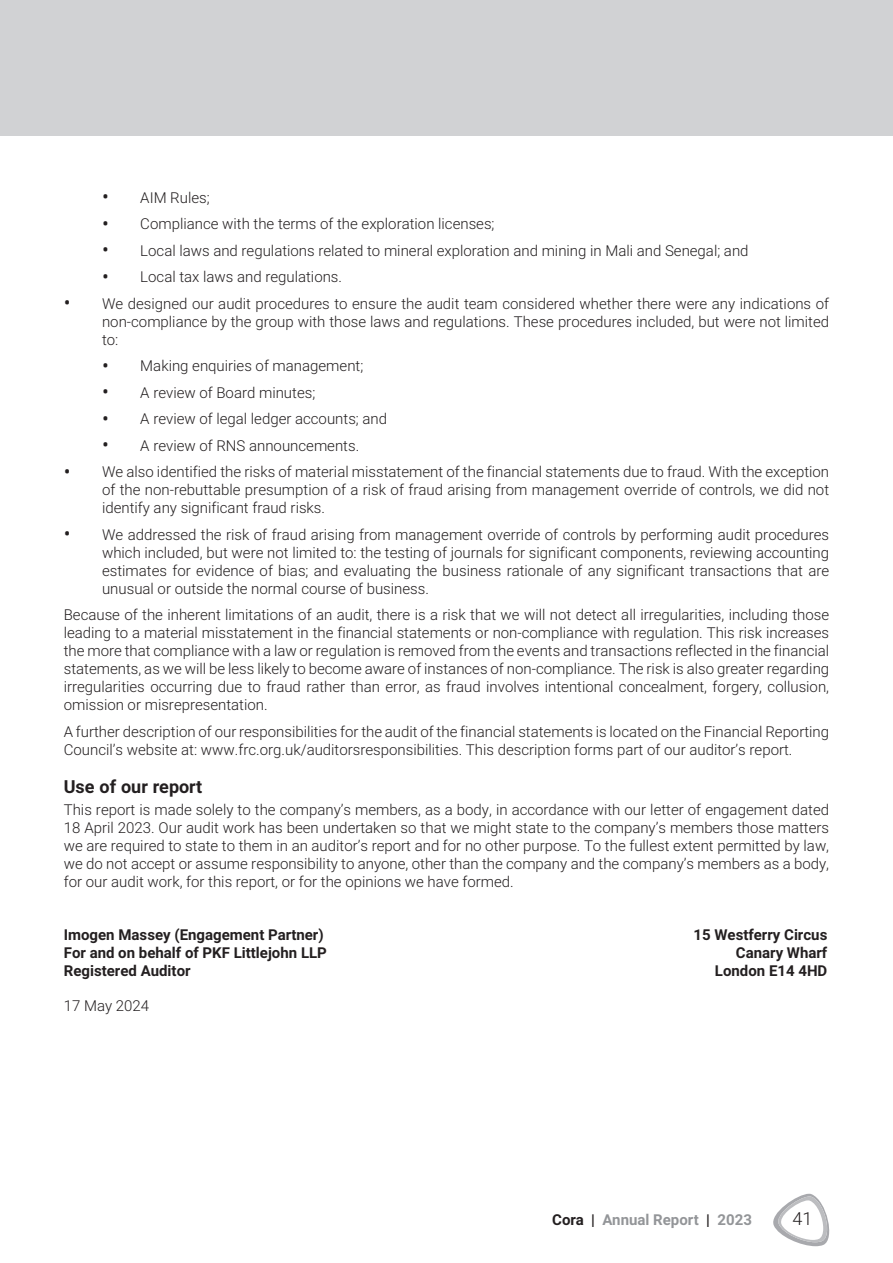
<style>
.page{position:relative;width:893px;height:1263px;background:#fff}
.page>*{position:absolute;margin:0;border:0;box-sizing:border-box;transform-origin:0 0}
.HEADING_1{font:700 18px "Roboto";color:#231f20}
.t1{font:300 18px "Roboto";color:#231f20}
.TEXT{font:300 15px/18px "Roboto";color:#231f20;text-align:justify}
.TEXT-2{font:700 15px "Roboto";color:#231f20}
.t2{font:700 15px "Roboto";color:#939598}
.s1{font-size:21px}
.s2{color:#231f20}
</style>
<div class="page">
<div style="left:0;top:0;width:893px;height:136px;background:#d1d2d4"></div>
<svg style="left:773px;top:1194px;width:56px;height:52px"></svg>
<p class="TEXT" style="left:102px;top:188px;width:109px"><span class="s1">•</span> AIM Rules;</p>
<p class="TEXT" style="left:102px;top:214px;width:394px"><span class="s1">•</span> Compliance with the terms of the exploration licenses;</p>
<p class="TEXT" style="left:102px;top:241px;width:648px"><span class="s1">•</span> Local laws and regulations related to mineral exploration and mining in Mali and Senegal; and</p>
<p class="TEXT" style="left:102px;top:267px;width:242px"><span class="s1">•</span> Local tax laws and regulations.</p>
<p class="TEXT" style="left:102px;top:294px;width:729px;text-indent:-38px"><span class="s1">•</span> We designed our audit procedures to ensure the audit team considered whether there were any indications of non-compliance by the group with those laws and regulations. These procedures included, but were not limited to:</p>
<p class="TEXT" style="left:102px;top:356px;width:263px"><span class="s1">•</span> Making enquiries of management;</p>
<p class="TEXT" style="left:102px;top:383px;width:215px"><span class="s1">•</span> A review of Board minutes;</p>
<p class="TEXT" style="left:102px;top:409px;width:287px"><span class="s1">•</span> A review of legal ledger accounts; and</p>
<p class="TEXT" style="left:102px;top:436px;width:259px"><span class="s1">•</span> A review of RNS announcements.</p>
<p class="TEXT" style="left:102px;top:462px;width:729px;text-indent:-38px"><span class="s1">•</span> We also identified the risks of material misstatement of the financial statements due to fraud. With the exception of the non-rebuttable presumption of a risk of fraud arising from management override of controls, we did not identify any significant fraud risks.</p>
<p class="TEXT" style="left:102px;top:525px;width:729px;text-indent:-38px"><span class="s1">•</span> We addressed the risk of fraud arising from management override of controls by performing audit procedures which included, but were not limited to: the testing of journals for significant components, reviewing accounting estimates for evidence of bias; and evaluating the business rationale of any significant transactions that are unusual or outside the normal course of business.</p>
<p class="TEXT" style="left:64px;top:605px;width:767px">Because of the inherent limitations of an audit, there is a risk that we will not detect all irregularities, including those leading to a material misstatement in the financial statements or non-compliance with regulation. This risk increases the more that compliance with a law or regulation is removed from the events and transactions reflected in the financial statements, as we will be less likely to become aware of instances of non-compliance. The risk is also greater regarding irregularities occurring due to fraud rather than error, as fraud involves intentional concealment, forgery, collusion, omission or misrepresentation.</p>
<p class="TEXT" style="left:64px;top:722px;width:767px">A further description of our responsibilities for the audit of the financial statements is located on the Financial Reporting<br>Council’s website at: www.frc.org.uk/auditorsresponsibilities. This description forms part of our auditor’s report.</p>
<p class="HEADING_1" style="left:64px;top:774px;width:140px">Use of our report</p>
<p class="TEXT" style="left:64px;top:800px;width:767px">This report is made solely to the company’s members, as a body, in accordance with our letter of engagement dated 18 April 2023. Our audit work has been undertaken so that we might state to the company’s members those matters we are required to state to them in an auditor’s report and for no other purpose. To the fullest extent permitted by law, we do not accept or assume responsibility to anyone, other than the company and the company’s members as a body, for our audit work, for this report, or for the opinions we have formed.</p>
<p class="TEXT-2" style="left:64px;top:924px;width:261px">Imogen Massey (Engagement Partner)</p>
<p class="TEXT-2" style="left:693px;top:924px;width:135px">15 Westferry Circus</p>
<p class="TEXT-2" style="left:64px;top:942px;width:265px">For and on behalf of PKF Littlejohn LLP</p>
<p class="TEXT-2" style="left:736px;top:942px;width:93px">Canary Wharf</p>
<p class="TEXT-2" style="left:64px;top:960px;width:128px">Registered Auditor</p>
<p class="TEXT-2" style="left:715px;top:960px;width:114px">London E14 4HD</p>
<p class="TEXT" style="left:64px;top:996px;width:87px">17 May 2024</p>
<p class="t2" style="left:552px;top:1209px;width:201px"><span class="s2">Cora |</span> Annual Report <span class="s2">|</span> 2023</p>
<p class="t1" style="left:793px;top:1206px;width:21px">41</p>
</div>
